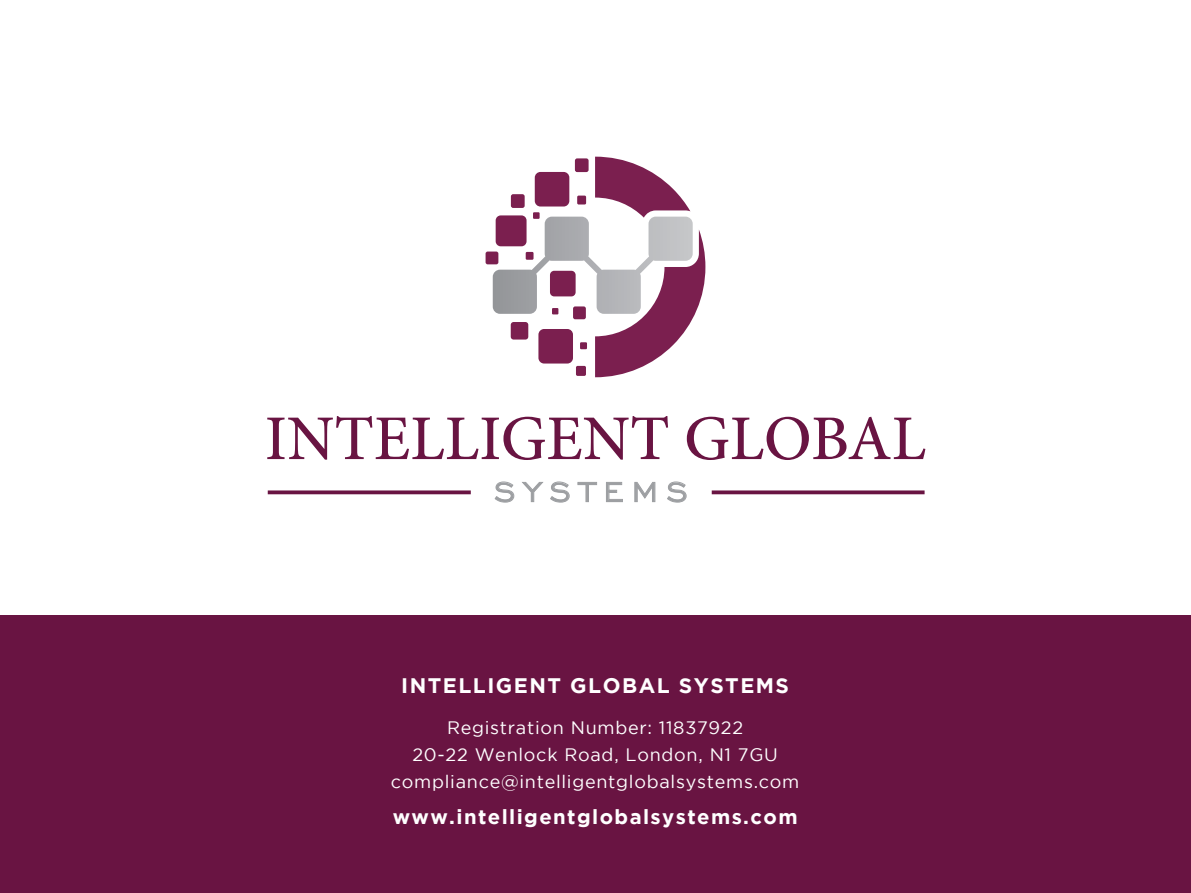
<style>
.page{position:relative;width:1191px;height:893px;background:#fff}
.page>*{position:absolute;margin:0;border:0;box-sizing:border-box;transform-origin:0 0}
.t1{font:500 63.75px "Minion Pro";color:#691442}
.t2{font:35.7px "Engravers Gothic BT";letter-spacing:.25em;color:#9d9fa2}
.t3{font:700 21px "Gotham";letter-spacing:.07em;color:#fff}
.t4{font:700 20.25px "Gotham";letter-spacing:.07em;color:#fff}
.t5{font:18px/27px "Gotham";letter-spacing:.04em;color:#fff;text-align:center}
</style>
<div class="page">
<div style="left:0;top:615px;width:1191px;height:278px;background:#691442"></div>
<svg style="left:494px;top:481px;width:20px;height:22px"></svg>
<svg style="left:522px;top:482px;width:22px;height:20px"></svg>
<svg style="left:550px;top:481px;width:20px;height:22px"></svg>
<svg style="left:577px;top:482px;width:20px;height:20px"></svg>
<svg style="left:606px;top:482px;width:17px;height:20px"></svg>
<svg style="left:634px;top:482px;width:21px;height:20px"></svg>
<svg style="left:667px;top:481px;width:20px;height:22px"></svg>
<svg style="left:711px;top:490px;width:213px;height:4px"></svg>
<svg style="left:268px;top:490px;width:203px;height:4px"></svg>
<div style="left:485px;top:252px;width:13px;height:12px;background:#7b1f4f;border-radius:2px"></div>
<svg style="left:493px;top:157px;width:212px;height:220px"></svg>
<h1 class="t1" style="left:265px;top:396px;width:663px">INTELLIGENT GLOBAL</h1>
<h2 class="t2" style="left:494px;top:472px;width:195px">SYSTEMS</h2>
<p class="t3" style="left:401px;top:674px;width:389px">INTELLIGENT GLOBAL SYSTEMS</p>
<p class="t5" style="left:391px;top:714px;width:410px">Registration Number: 11837922<br>20-22 Wenlock Road, London, N1 7GU compliance@intelligentglobalsystems.com</p>
<p class="t4" style="left:393px;top:805px;width:406px">www.intelligentglobalsystems.com</p>
</div>
